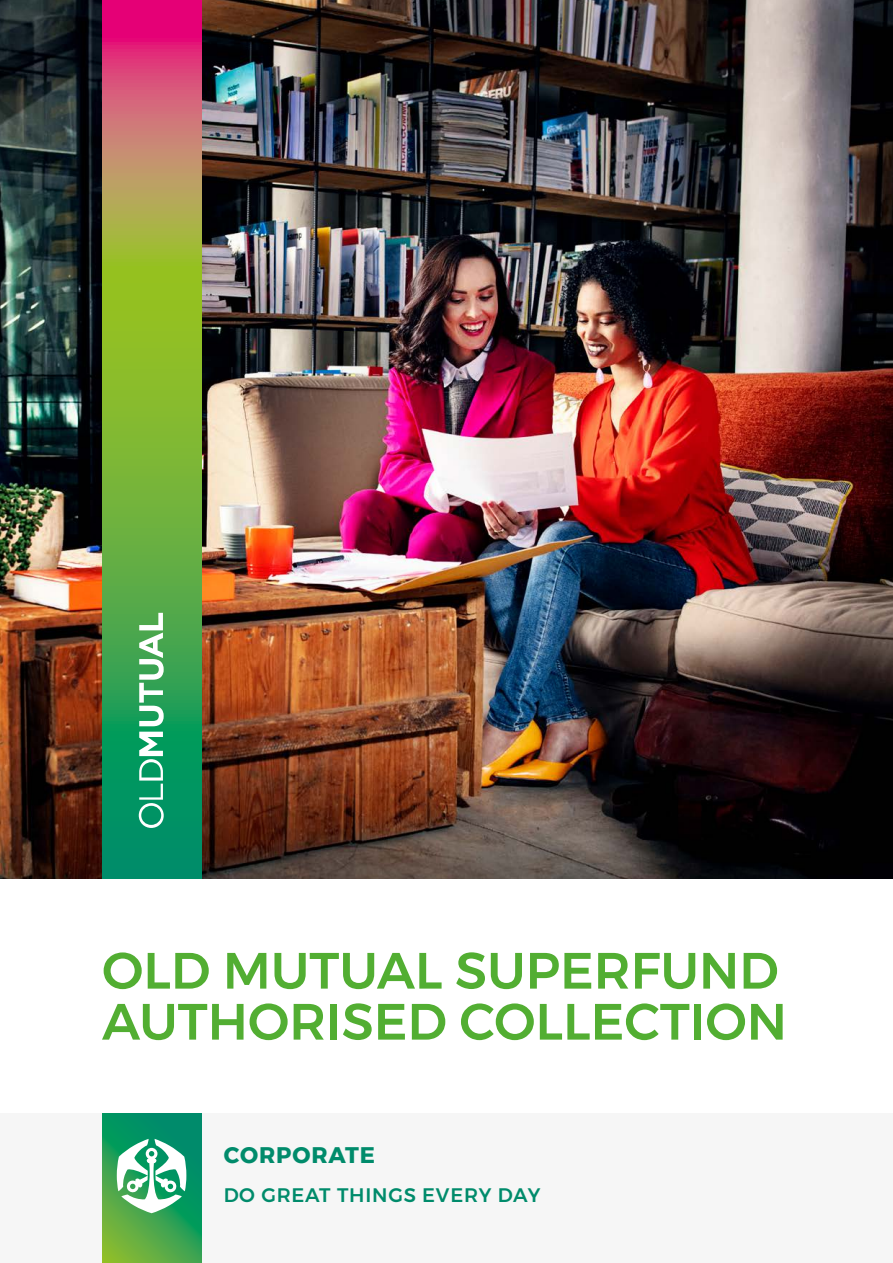
<style>
.page{position:relative;width:893px;height:1263px;background:#fff}
.page>*{position:absolute;margin:0;border:0;box-sizing:border-box;transform-origin:0 0}
.t1{font:500 51px/51px "Montserrat";color:#52ae32}
.t2{font:700 22.5px "Montserrat";letter-spacing:.04em;color:#008b6b}
.t3{font:500 19.5px "Montserrat";letter-spacing:.04em;color:#008b6b}
</style>
<div class="page">
<img style="left:0;top:0;width:893px;height:878px">
<div style="left:0;top:1114px;width:893px;height:149px;background:#f6f6f6"></div>
<svg style="left:102px;top:0;width:99px;height:878px"></svg>
<svg style="left:139px;top:732px;width:25px;height:96px"></svg>
<svg style="left:139px;top:613px;width:25px;height:113px"></svg>
<svg style="left:102px;top:1114px;width:99px;height:149px"></svg>
<svg style="left:117px;top:1139px;width:69px;height:74px"></svg>
<p class="t1" style="left:102px;top:945px;width:686px">OLD MUTUAL SUPERFUND<br>AUTHORISED COLLECTION</p>
<p class="t2" style="left:224px;top:1137px;width:153px">CORPORATE</p>
<p class="t3" style="left:224px;top:1180px;width:318px">DO GREAT THINGS EVERY DAY</p>
</div>
